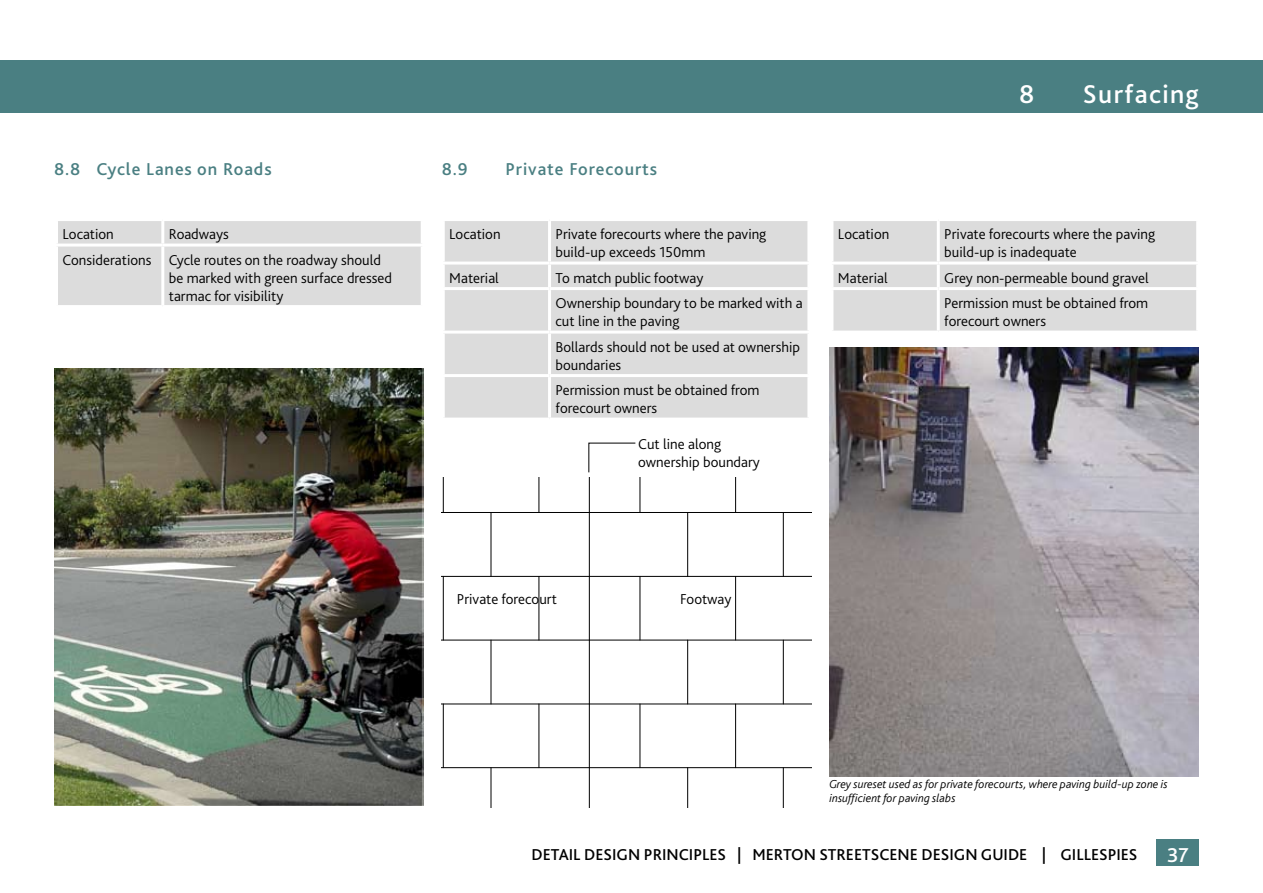
<style>
.page{position:relative;width:1263px;height:893px;background:#fff}
.page>*{position:absolute;margin:0;border:0;box-sizing:border-box;transform-origin:0 0}
.t1{font:500 27px "Bliss 2";letter-spacing:.05em;color:#fff}
.t2{font:500 21px "Bliss 2";color:#fff}
.t3{font:500 18px "Bliss 2";letter-spacing:.05em;color:#4a7f82}
.t4{font:500 16.5px "Bliss 2";color:#000}
.t5{font:300 15px/25.5px "Bliss 2";color:#000}
.t6{font:italic 300 12px/14.4px "Bliss";color:#000}
</style>
<div class="page">
<div style="left:0;top:61px;width:1263px;height:52px;background:#4a7f82"></div>
<div style="left:1157px;top:839px;width:42px;height:26px;background:#4a7f82"></div>
<svg style="left:442px;top:478px;width:369px;height:330px"></svg>
<hr style="left:589px;top:767px;width:222px;height:1px;background:#000">
<hr style="left:589px;top:704px;width:222px;height:1px;background:#000">
<hr style="left:589px;top:640px;width:222px;height:1px;background:#000">
<hr style="left:589px;top:576px;width:222px;height:1px;background:#000">
<hr style="left:589px;top:512px;width:222px;height:1px;background:#000">
<hr style="left:783px;top:768px;width:1px;height:40px;background:#000">
<hr style="left:783px;top:640px;width:1px;height:64px;background:#000">
<hr style="left:783px;top:512px;width:1px;height:64px;background:#000">
<hr style="left:735px;top:704px;width:1px;height:64px;background:#000">
<hr style="left:735px;top:576px;width:1px;height:64px;background:#000">
<hr style="left:735px;top:478px;width:1px;height:34px;background:#000">
<hr style="left:687px;top:768px;width:1px;height:40px;background:#000">
<hr style="left:687px;top:640px;width:1px;height:64px;background:#000">
<hr style="left:687px;top:512px;width:1px;height:64px;background:#000">
<hr style="left:640px;top:704px;width:1px;height:64px;background:#000">
<hr style="left:640px;top:576px;width:1px;height:64px;background:#000">
<hr style="left:640px;top:478px;width:1px;height:34px;background:#000">
<hr style="left:589px;top:478px;width:1px;height:330px;background:#000">
<hr style="left:442px;top:767px;width:147px;height:1px;background:#000">
<hr style="left:442px;top:704px;width:147px;height:1px;background:#000">
<hr style="left:442px;top:640px;width:147px;height:1px;background:#000">
<hr style="left:442px;top:576px;width:147px;height:1px;background:#000">
<hr style="left:442px;top:512px;width:147px;height:1px;background:#000">
<hr style="left:443px;top:704px;width:1px;height:64px;background:#000">
<hr style="left:443px;top:576px;width:1px;height:64px;background:#000">
<hr style="left:443px;top:478px;width:1px;height:34px;background:#000">
<hr style="left:491px;top:768px;width:1px;height:40px;background:#000">
<hr style="left:491px;top:640px;width:1px;height:64px;background:#000">
<hr style="left:491px;top:512px;width:1px;height:64px;background:#000">
<hr style="left:539px;top:704px;width:1px;height:64px;background:#000">
<hr style="left:539px;top:576px;width:1px;height:64px;background:#000">
<hr style="left:539px;top:478px;width:1px;height:34px;background:#000">
<svg style="left:588px;top:443px;width:48px;height:30px"></svg>
<div style="left:833px;top:221px;width:363px;height:110px;background:#dcdcdc"></div>
<hr style="left:937px;top:221px;width:3px;height:41px;background:#fff">
<hr style="left:830px;top:262px;width:108px;height:3px;background:#fff">
<hr style="left:938px;top:262px;width:261px;height:3px;background:#fff">
<hr style="left:937px;top:265px;width:3px;height:22px;background:#fff">
<hr style="left:830px;top:287px;width:108px;height:3px;background:#fff">
<hr style="left:938px;top:287px;width:261px;height:3px;background:#fff">
<hr style="left:937px;top:290px;width:3px;height:41px;background:#fff">
<div style="left:445px;top:221px;width:362px;height:197px;background:#dcdcdc"></div>
<hr style="left:548px;top:221px;width:3px;height:41px;background:#fff">
<hr style="left:442px;top:262px;width:107px;height:3px;background:#fff">
<hr style="left:549px;top:262px;width:261px;height:3px;background:#fff">
<hr style="left:548px;top:265px;width:3px;height:22px;background:#fff">
<hr style="left:442px;top:287px;width:107px;height:3px;background:#fff">
<hr style="left:549px;top:287px;width:261px;height:3px;background:#fff">
<hr style="left:548px;top:290px;width:3px;height:41px;background:#fff">
<hr style="left:442px;top:331px;width:107px;height:3px;background:#fff">
<hr style="left:549px;top:331px;width:261px;height:3px;background:#fff">
<hr style="left:548px;top:334px;width:3px;height:40px;background:#fff">
<hr style="left:442px;top:374px;width:107px;height:3px;background:#fff">
<hr style="left:549px;top:374px;width:261px;height:3px;background:#fff">
<hr style="left:548px;top:377px;width:3px;height:41px;background:#fff">
<img style="left:829px;top:347px;width:370px;height:429px">
<img style="left:54px;top:369px;width:370px;height:436px">
<div style="left:58px;top:221px;width:363px;height:84px;background:#dcdcdc"></div>
<hr style="left:161px;top:221px;width:3px;height:23px;background:#fff">
<hr style="left:55px;top:244px;width:108px;height:3px;background:#fff">
<hr style="left:163px;top:244px;width:261px;height:3px;background:#fff">
<hr style="left:161px;top:247px;width:3px;height:58px;background:#fff">
<h1 class="t1" style="left:1019px;top:77px;width:17px">8</h1>
<h1 class="t1" style="left:1083px;top:77px;width:118px">Surfacing</h1>
<p class="t3" style="left:54px;top:158px;width:219px">8.8 Cycle Lanes on Roads</p>
<p class="t3" style="left:442px;top:158px;width:28px">8.9</p>
<p class="t3" style="left:505px;top:158px;width:153px">Private Forecourts</p>
<p class="t5" style="left:63px;top:221px;width:320px;text-indent:106px">Roadways<br>Considerations Cycle routes on the roadway should</p>
<p class="t5" style="left:169px;top:268px;width:225px;line-height:18px">be marked with green surface dressed tarmac for visibility</p>
<p class="t5" style="left:63px;top:221px;width:53px">Location</p>
<p class="t5" style="left:449px;top:221px;width:53px">Location</p>
<p class="t5" style="left:555px;top:225px;width:212px;line-height:18px">Private forecourts where the paving build-up exceeds 150mm</p>
<p class="t5" style="left:449px;top:264px;width:51px">Material</p>
<p class="t5" style="left:555px;top:264px;width:249px">To match public footway<br>Ownership boundary to be marked with a</p>
<p class="t5" style="left:555px;top:308px;width:246px">cut line in the paving<br>Bollards should not be used at ownership</p>
<p class="t5" style="left:555px;top:351px;width:206px">boundaries<br>Permission must be obtained from</p>
<p class="t5" style="left:555px;top:395px;width:103px">forecourt owners</p>
<p class="t5" style="left:838px;top:221px;width:53px">Location</p>
<p class="t5" style="left:944px;top:225px;width:212px;line-height:18px">Private forecourts where the paving build-up is inadequate</p>
<p class="t5" style="left:838px;top:264px;width:51px">Material</p>
<p class="t5" style="left:944px;top:264px;width:206px">Grey non-permeable bound gravel<br>Permission must be obtained from</p>
<p class="t5" style="left:944px;top:308px;width:103px">forecourt owners</p>
<p class="t5" style="left:638px;top:434px;width:123px;line-height:18px">Cut line along ownership boundary</p>
<p class="t5" style="left:457px;top:586px;width:101px">Private forecourt</p>
<p class="t5" style="left:680px;top:586px;width:53px">Footway</p>
<p class="t6" style="left:829px;top:777px;width:340px">Grey sureset used as for private forecourts, where paving build-up zone is insufficient for paving slabs</p>
<p class="t4" style="left:532px;top:844px;width:607px">DETAIL DESIGN PRINCIPLES | MERTON STREETSCENE DESIGN GUIDE | GILLESPIES</p>
<h2 class="t2" style="left:1167px;top:841px;width:23px">37</h2>
</div>
